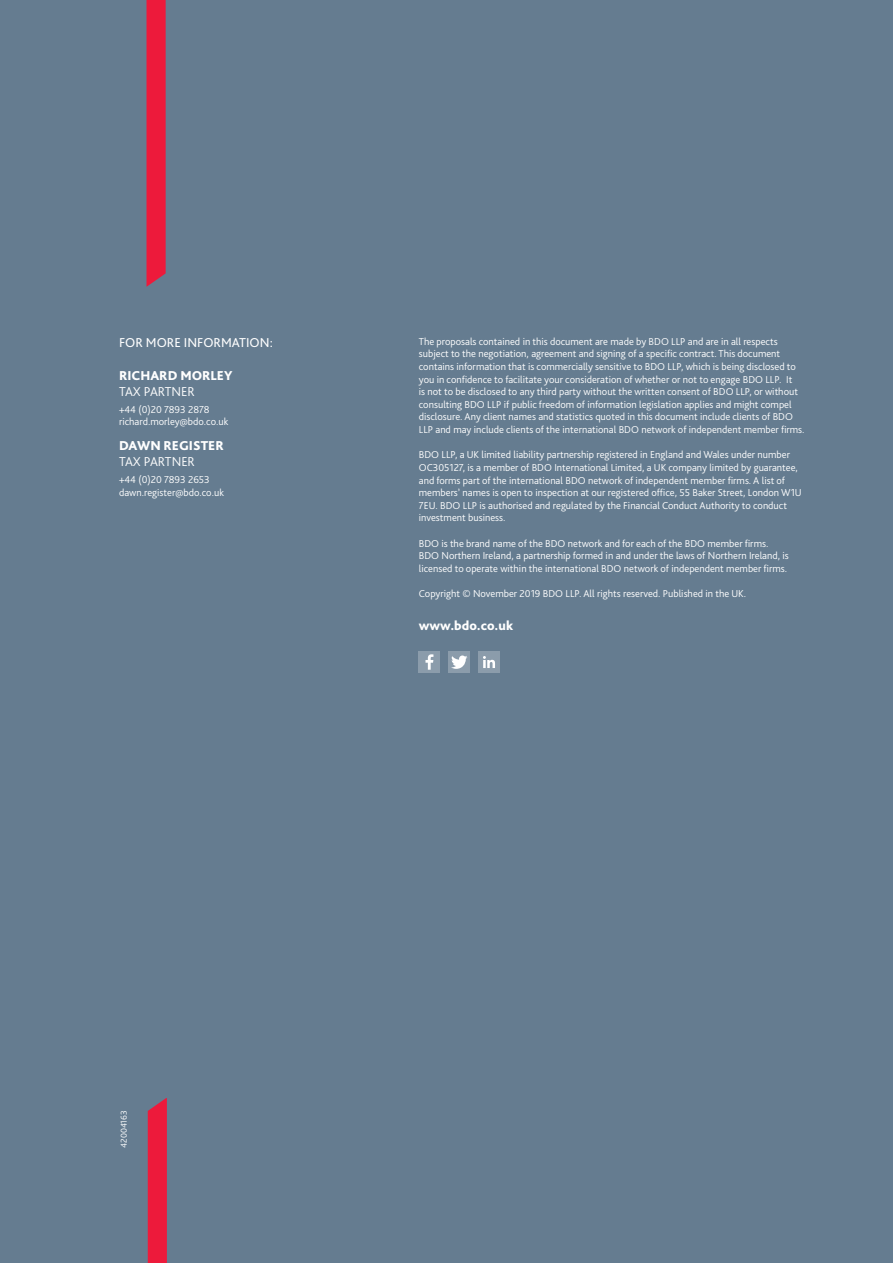
<style>
.page{position:relative;width:893px;height:1263px;background:#657c90}
.page>*{position:absolute;margin:0;border:0;box-sizing:border-box;transform-origin:0 0}
.t1{font:800 13.5px "Bliss Pro";color:#fff}
.t2{font:300 13.5px "Bliss Pro";color:#fff}
.t3{font:13.5px "Bliss Pro";color:#fff}
.t4{font:300 10.5px/12.6px "Bliss Pro";color:#fff}
.t5{font:300 9px "Bliss Pro";color:#fff}
</style>
<div class="page">
<svg style="left:147px;top:0;width:19px;height:287px;background:#e71e3e"></svg>
<svg style="left:148px;top:1098px;width:19px;height:165px;background:#e71e3e"></svg>
<div style="left:478px;top:651px;width:22px;height:22px;background:#8b9cab"></div>
<svg style="left:483px;top:656px;width:12px;height:12px"></svg>
<div style="left:419px;top:651px;width:21px;height:22px;background:#8b9cab"></div>
<svg style="left:425px;top:654px;width:8px;height:16px"></svg>
<div style="left:449px;top:651px;width:21px;height:22px;background:#8b9cab"></div>
<svg style="left:451px;top:655px;width:16px;height:14px"></svg>
<p class="t3" style="left:119px;top:334px;width:155px">FOR MORE INFORMATION:</p>
<p class="t1" style="left:119px;top:367px;width:115px">RICHARD MORLEY</p>
<p class="t2" style="left:119px;top:383px;width:77px">TAX PARTNER</p>
<p class="t4" style="left:119px;top:403px;width:111px">+44 (0)20 7893 2878 richard.morley@bdo.co.uk</p>
<p class="t1" style="left:119px;top:437px;width:106px">DAWN REGISTER</p>
<p class="t2" style="left:119px;top:453px;width:77px">TAX PARTNER</p>
<p class="t4" style="left:119px;top:473px;width:106px">+44 (0)20 7893 2653 dawn.register@bdo.co.uk</p>
<p class="t4" style="left:419px;top:335px;width:387px">The proposals contained in this document are made by BDO LLP and are in all respects subject to the negotiation, agreement and signing of a specific contract. This document contains information that is commercially sensitive to BDO LLP, which is being disclosed to you in confidence to facilitate your consideration of whether or not to engage BDO LLP. It<br>is not to be disclosed to any third party without the written consent of BDO LLP, or without consulting BDO LLP if public freedom of information legislation applies and might compel disclosure. Any client names and statistics quoted in this document include clients of BDO LLP and may include clients of the international BDO network of independent member firms.</p>
<p class="t4" style="left:419px;top:448px;width:384px">BDO LLP, a UK limited liability partnership registered in England and Wales under number OC305127, is a member of BDO International Limited, a UK company limited by guarantee, and forms part of the international BDO network of independent member firms. A list of members’ names is open to inspection at our registered office, 55 Baker Street, London W1U 7EU. BDO LLP is authorised and regulated by the Financial Conduct Authority to conduct investment business.</p>
<p class="t4" style="left:419px;top:536px;width:371px">BDO is the brand name of the BDO network and for each of the BDO member firms.<br>BDO Northern Ireland, a partnership formed in and under the laws of Northern Ireland, is licensed to operate within the international BDO network of independent member firms.</p>
<p class="t4" style="left:419px;top:587px;width:329px">Copyright © November 2019 BDO LLP. All rights reserved. Published in the UK.</p>
<p class="t1" style="left:419px;top:617px;width:96px">www.bdo.co.uk</p>
<p class="t5" style="left:118px;top:1148px;width:39px;rotate:-90deg">42004163</p>
</div>
